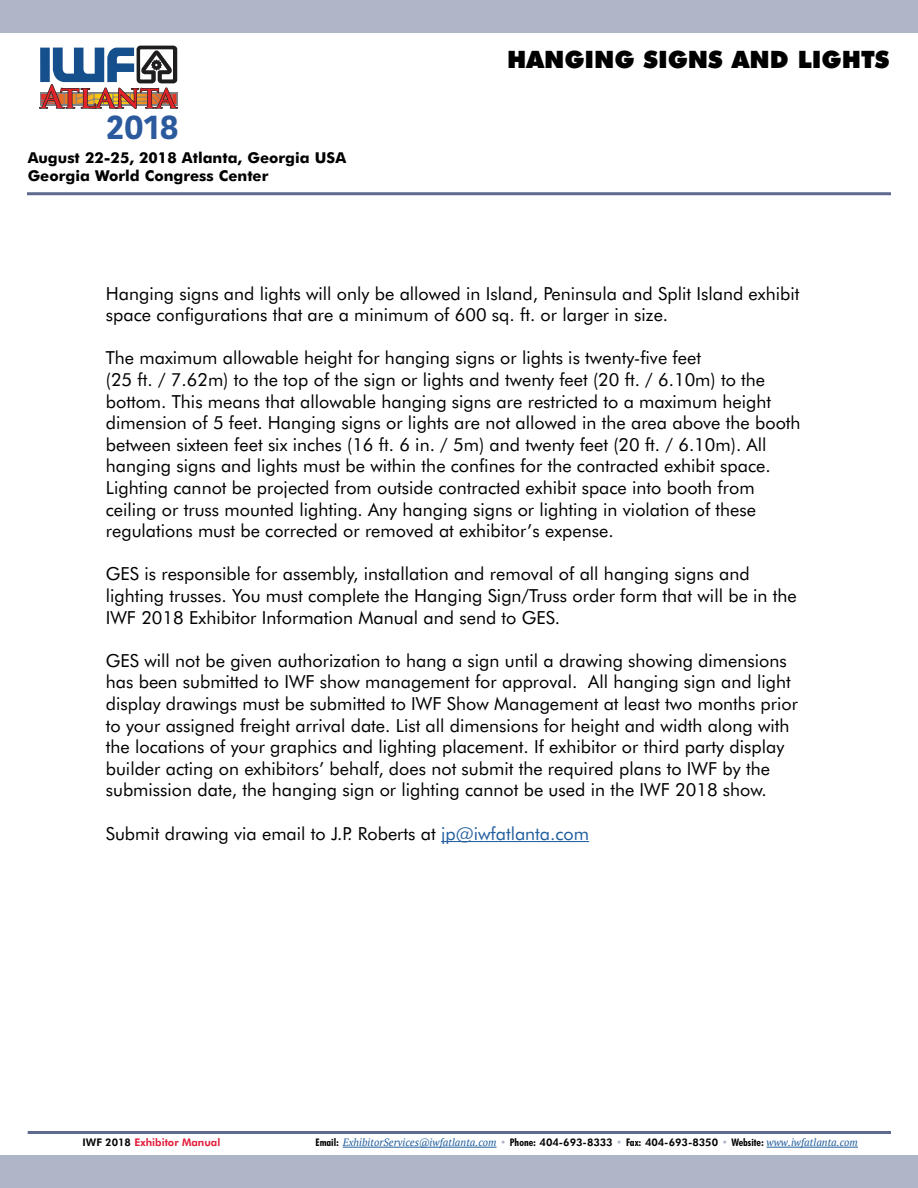
<style>
.page{position:relative;width:918px;height:1188px;background:#fff}
.page>*{position:absolute;margin:0;border:0;box-sizing:border-box;transform-origin:0 0}
.t1{font:700 34.65px "Kohinoor Devanagari";color:#2b5a9d}
.t2{font:900 24px "Futura BT";color:#000}
.t3{font:18px/21.6px "Futura BT";color:#000}
.t4{font:700 15px/18px "Futura BT";color:#000}
.t5{font:italic 10.5px "PT Serif";color:#215e9e}
.t6{font:800 10.5px "Futura BT";color:#e31837}
.s1{color:#215e9e}
.s2{color:#000}
.s3{font-family:"Futura BT";font-weight:700;font-style:normal;font-stretch:condensed;color:#000}
.s4{font-family:"Futura BT";font-weight:900;font-style:normal;color:#afb6c8}
.s5{font-family:"Futura BT";font-weight:800;font-style:normal;color:#000}
.s6{font-family:"Futura BT";font-weight:800;font-style:normal;color:#afb6c8}
</style>
<div class="page">
<div style="left:0;top:1156px;width:918px;height:32px;background:#afb6c8"></div>
<div style="left:0;top:0;width:918px;height:32px;background:#afb6c8"></div>
<svg style="left:39px;top:45px;width:140px;height:64px"></svg>
<hr style="left:343px;top:1147px;width:154px;height:1px;background:#215e9e">
<hr style="left:767px;top:1147px;width:91px;height:1px;background:#215e9e">
<hr style="left:28px;top:1131px;width:863px;height:3px;background:#5f6b8e">
<hr style="left:27px;top:192px;width:864px;height:3px;background:#5f6b8e">
<hr style="left:441px;top:841px;width:148px;height:1px;background:#215e9e">
<h1 class="t1" style="left:106px;top:104px;width:74px">2018</h1>
<p class="t4" style="left:28px;top:149px;width:320px">August 22-25, 2018 Atlanta, Georgia USA<br>Georgia World Congress Center</p>
<h2 class="t2" style="left:507px;top:45px;width:384px">HANGING SIGNS AND LIGHTS</h2>
<p class="t3" style="left:106px;top:282px;width:695px">Hanging signs and lights will only be allowed in Island, Peninsula and Split Island exhibit space configurations that are a minimum of 600 sq. ft. or larger in size.</p>
<p class="t3" style="left:106px;top:347px;width:696px">The maximum allowable height for hanging signs or lights is twenty-five feet<br>(25 ft. / 7.62m) to the top of the sign or lights and twenty feet (20 ft. / 6.10m) to the bottom. This means that allowable hanging signs are restricted to a maximum height dimension of 5 feet. Hanging signs or lights are not allowed in the area above the booth between sixteen feet six inches (16 ft. 6 in. / 5m) and twenty feet (20 ft. / 6.10m). All hanging signs and lights must be within the confines for the contracted exhibit space.<br>Lighting cannot be projected from outside contracted exhibit space into booth from ceiling or truss mounted lighting. Any hanging signs or lighting in violation of these regulations must be corrected or removed at exhibitor’s expense.</p>
<p class="t3" style="left:106px;top:563px;width:693px">GES is responsible for assembly, installation and removal of all hanging signs and lighting trusses. You must complete the Hanging Sign/Truss order form that will be in the<br>IWF 2018 Exhibitor Information Manual and send to GES.</p>
<p class="t3" style="left:106px;top:649px;width:694px">GES will not be given authorization to hang a sign until a drawing showing dimensions has been submitted to IWF show management for approval. All hanging sign and light display drawings must be submitted to IWF Show Management at least two months prior to your assigned freight arrival date. List all dimensions for height and width along with the locations of your graphics and lighting placement. If exhibitor or third party display builder acting on exhibitors’ behalf, does not submit the required plans to IWF by the submission date, the hanging sign or lighting cannot be used in the IWF 2018 show.</p>
<p class="t3" style="left:106px;top:822px;width:485px">Submit drawing via email to J.P. Roberts at <span class="s1">jp@iwfatlanta.com</span></p>
<p class="t6" style="left:82px;top:1136px;width:139px"><span class="s2">IWF 2018</span> Exhibitor Manual</p>
<p class="t5" style="left:316px;top:1136px;width:544px"><span class="s3">Email:</span> ExhibitorServices@iwfatlanta.com <span class="s4">•</span> <span class="s3">Phone:</span> <span class="s5">404-693-8333</span> <span class="s6">•</span> <span class="s3">Fax:</span> <span class="s5">404-693-8350</span> <span class="s6">•</span> <span class="s3">Website:</span> www.iwfatlanta.com</p>
</div>
